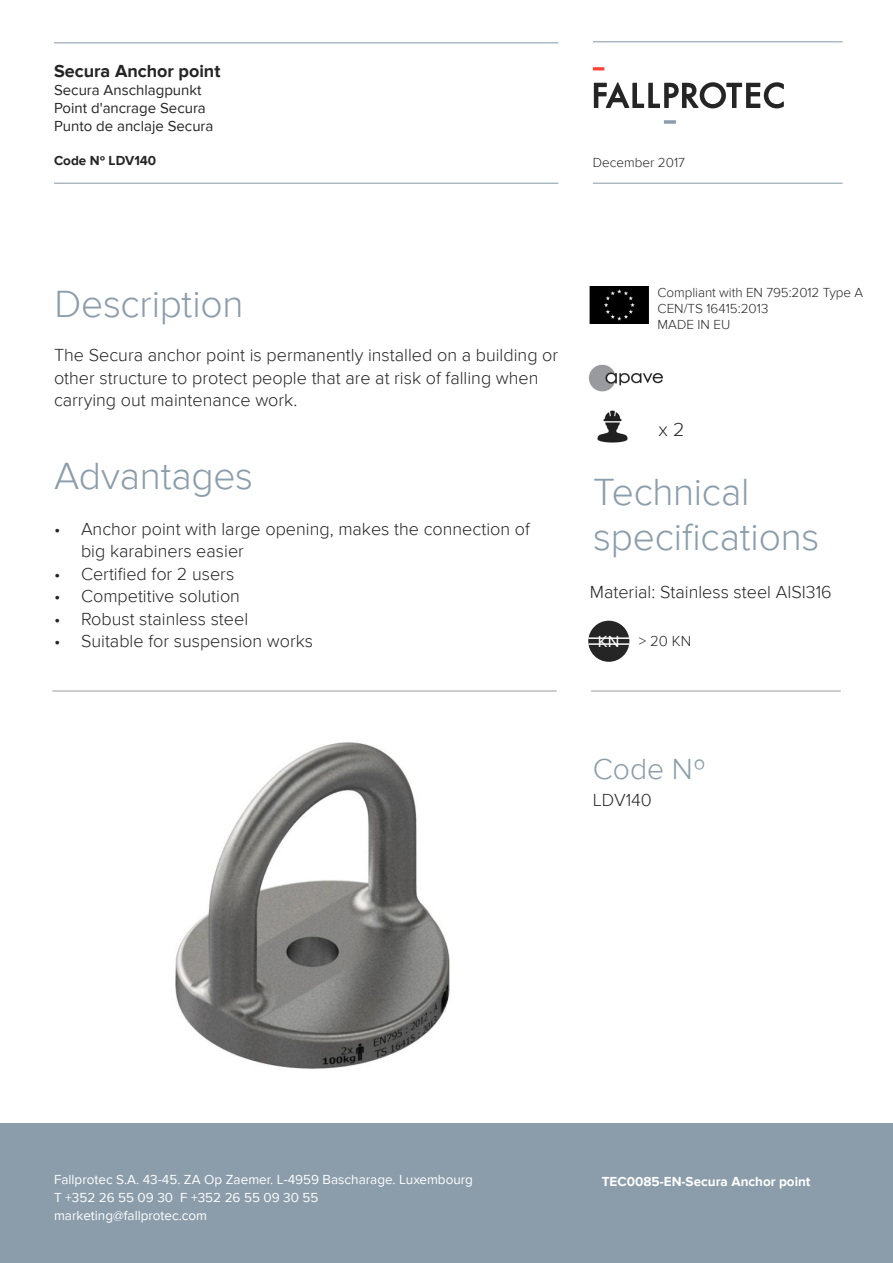
<style>
.page{position:relative;width:893px;height:1263px;background:#fff}
.page>*{position:absolute;margin:0;border:0;box-sizing:border-box;transform-origin:0 0}
.titular{font:300 39px/45px "Proxima Nova";letter-spacing:-.005em;color:#8b9daa}
.titular-2{font:300 30px "Proxima Nova";color:#8b9daa}
.t1{font:300 19.5px "Proxima Nova";color:#242524}
.t2{font:300 18px/22.5px "Proxima Nova";color:#242524}
.t3{font:700 18px "Proxima Nova";color:#242524}
.titular-3{font:16.5px "Proxima Nova";color:#fff}
.t4{font:15px/18px "Proxima Nova";color:#242524}
.t5{font:300 15px "Proxima Nova";color:#242524}
.t6{font:13.5px/18px "Proxima Nova";color:#fff}
.t7{font:300 13.5px "Proxima Nova";color:#242524}
.t8{font:700 13.5px "Proxima Nova";color:#fff}
.t9{font:700 13.5px "Proxima Nova";color:#242524}
</style>
<div class="page">
<hr style="left:54px;top:42px;width:504px;height:1px;background:#8b9daa">
<hr style="left:54px;top:183px;width:504px;height:1px;background:#8b9daa">
<hr style="left:593px;top:41px;width:249px;height:1px;background:#8b9daa">
<hr style="left:593px;top:183px;width:249px;height:1px;background:#8b9daa">
<div style="left:0;top:1124px;width:893px;height:139px;background:#8b9daa"></div>
<svg style="left:664px;top:120px;width:12px;height:4px"></svg>
<svg style="left:594px;top:82px;width:190px;height:26px"></svg>
<svg style="left:593px;top:67px;width:11px;height:3px"></svg>
<hr style="left:52px;top:690px;width:505px;height:1px;background:#a4a0a0">
<hr style="left:591px;top:690px;width:250px;height:1px;background:#a4a0a0">
<img style="left:590px;top:286px;width:58px;height:38px">
<img style="left:588px;top:364px;width:75px;height:28px">
<img style="left:597px;top:410px;width:31px;height:33px">
<img style="left:175px;top:742px;width:275px;height:327px">
<div style="left:588px;top:621px;width:41px;height:41px;background:#242524;border-radius:50%"></div>
<hr style="left:588px;top:637px;width:41px;height:2px;background:#fff">
<hr style="left:588px;top:643px;width:41px;height:2px;background:#fff">
<p class="t3" style="left:54px;top:61px;width:168px">Secura Anchor point</p>
<p class="t4" style="left:54px;top:81px;width:161px">Secura Anschlagpunkt<br>Point d'ancrage Secura<br>Punto de anclaje Secura</p>
<p class="t9" style="left:54px;top:153px;width:104px">Code Nº LDV140</p>
<p class="t7" style="left:593px;top:154px;width:94px">December 2017</p>
<p class="titular" style="left:54px;top:282px;width:191px">Description</p>
<p class="t2" style="left:54px;top:344px;width:506px">The Secura anchor point is permanently installed on a building or other structure to protect people that are at risk of falling when carrying out maintenance work.</p>
<p class="titular" style="left:54px;top:454px;width:201px">Advantages</p>
<p class="t2" style="left:81px;top:517px;width:450px;text-indent:-27px">• Anchor point with large opening, makes the connection of big karabiners easier</p>
<p class="t2" style="left:54px;top:562px;width:182px">• Certified for 2 users</p>
<p class="t2" style="left:54px;top:585px;width:188px">• Competitive solution</p>
<p class="t2" style="left:54px;top:607px;width:196px">• Robust stainless steel</p>
<p class="t2" style="left:54px;top:630px;width:261px">• Suitable for suspension works</p>
<p class="t7" style="left:658px;top:285px;width:207px">Compliant with EN 795:2012 Type A</p>
<p class="t7" style="left:658px;top:301px;width:112px">CEN/TS 16415:2013</p>
<p class="t7" style="left:658px;top:317px;width:74px">MADE IN EU</p>
<p class="t1" style="left:659px;top:419px;width:27px">x 2</p>
<p class="titular" style="left:593px;top:470px;width:228px">Technical specifications</p>
<p class="t2" style="left:590px;top:581px;width:243px">Material: Stainless steel AISI316</p>
<p class="titular-3" style="left:598px;top:632px;width:23px">KN</p>
<p class="t5" style="left:639px;top:633px;width:54px">&gt; 20 KN</p>
<p class="titular-2" style="left:593px;top:752px;width:114px">Code Nº</p>
<p class="t2" style="left:593px;top:789px;width:61px">LDV140</p>
<p class="t6" style="left:54px;top:1171px;width:421px">Fallprotec S.A. 43-45. ZA Op Zaemer. L-4959 Bascharage. Luxembourg<br>T +352 26 55 09 30 F +352 26 55 09 30 55 marketing@fallprotec.com</p>
<p class="t8" style="left:602px;top:1174px;width:210px">TEC0085-EN-Secura Anchor point</p>
</div>
